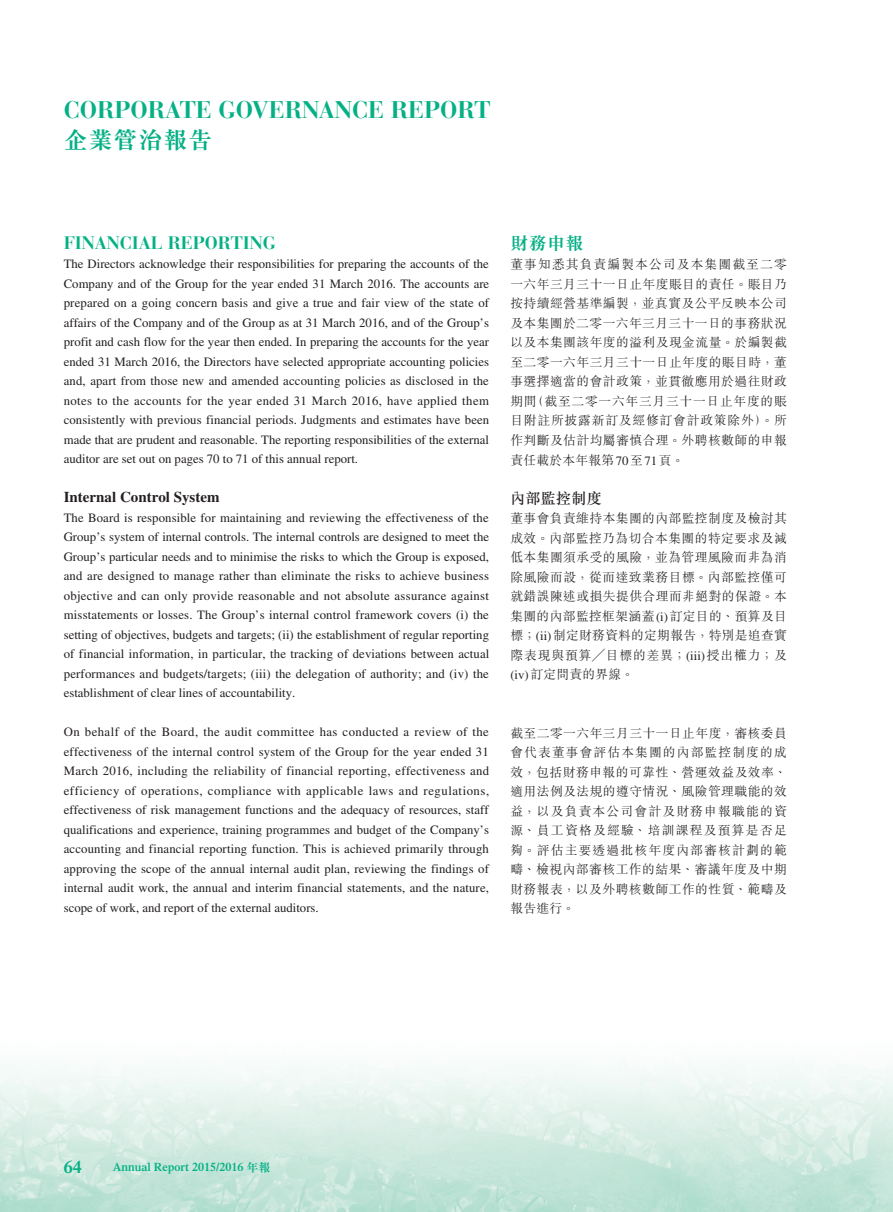
<style>
.page{position:relative;width:893px;height:1212px;background:#fff}
.page>*{position:absolute;margin:0;border:0;box-sizing:border-box;transform-origin:0 0}
.t1{font:700 24px "Bauer Bodoni Std";color:#05b085}
.t2{font:700 24px "M Sung HK";letter-spacing:.035em;color:#05b085}
._01_H1_E{font:700 18px "Bauer Bodoni Std";color:#05b085}
._001_H1_C{font:700 18px "M Sung HK";color:#05b085}
.t3{font:600 18px "Times LT Std";color:#05b085}
._02_H2_E{font:700 15px "Times LT Std";color:#231f20}
._002_H2_C{font:500 15px "M Sung HK";letter-spacing:.02em;color:#231f20}
._00_txt_E{font:12.75px/19.5px "Times LT Std";color:#231f20;text-align:justify}
._000_txt_C{font:300 12.75px/19.5px "M Sung HK";letter-spacing:.04em;color:#231f20;text-align:justify}
.t4{font:600 12px "Times LT Std";color:#05b085}
.s1{font-family:"Times LT Std";font-weight:400}
.s2{font-family:"M Sung HK";font-weight:700}
</style>
<div class="page">
<img style="left:0;top:1065px;width:893px;height:147px">
<h1 class="t1" style="left:64px;top:95px;width:428px">CORPORATE GOVERNANCE REPORT</h1>
<h1 class="t2" style="left:64px;top:128px;width:150px">企業管治報告</h1>
<p class="_01_H1_E" style="left:64px;top:232px;width:214px">FINANCIAL REPORTING</p>
<p class="_00_txt_E" style="left:64px;top:254px;width:427px">The Directors acknowledge their responsibilities for preparing the accounts of the Company and of the Group for the year ended 31 March 2016. The accounts are prepared on a going concern basis and give a true and fair view of the state of affairs of the Company and of the Group as at 31 March 2016, and of the Group’s profit and cash flow for the year then ended. In preparing the accounts for the year ended 31 March 2016, the Directors have selected appropriate accounting policies and, apart from those new and amended accounting policies as disclosed in the notes to the accounts for the year ended 31 March 2016, have applied them consistently with previous financial periods. Judgments and estimates have been made that are prudent and reasonable. The reporting responsibilities of the external auditor are set out on pages 70 to 71 of this annual report.</p>
<p class="_02_H2_E" style="left:64px;top:488px;width:157px">Internal Control System</p>
<p class="_00_txt_E" style="left:64px;top:508px;width:427px">The Board is responsible for maintaining and reviewing the effectiveness of the Group’s system of internal controls. The internal controls are designed to meet the Group’s particular needs and to minimise the risks to which the Group is exposed, and are designed to manage rather than eliminate the risks to achieve business objective and can only provide reasonable and not absolute assurance against misstatements or losses. The Group’s internal control framework covers (i) the setting of objectives, budgets and targets; (ii) the establishment of regular reporting of financial information, in particular, the tracking of deviations between actual performances and budgets/targets; (iii) the delegation of authority; and (iv) the establishment of clear lines of accountability.</p>
<p class="_00_txt_E" style="left:64px;top:722px;width:427px">On behalf of the Board, the audit committee has conducted a review of the effectiveness of the internal control system of the Group for the year ended 31<br>March 2016, including the reliability of financial reporting, effectiveness and efficiency of operations, compliance with applicable laws and regulations, effectiveness of risk management functions and the adequacy of resources, staff qualifications and experience, training programmes and budget of the Company’s accounting and financial reporting function. This is achieved primarily through approving the scope of the annual internal audit plan, reviewing the findings of internal audit work, the annual and interim financial statements, and the nature, scope of work, and report of the external auditors.</p>
<p class="_001_H1_C" style="left:510px;top:234px;width:75px">財務申報</p>
<p class="_000_txt_C" style="left:510px;top:254px;width:278px">董事知悉其負責編製本公司及本集團截至二零一六年三月三十一日止年度賬目的責任。賬目乃按持續經營基準編製，並真實及公平反映本公司及本集團於二零一六年三月三十一日的事務狀況以及本集團該年度的溢利及現金流量。於編製截至二零一六年三月三十一日止年度的賬目時，董事選擇適當的會計政策，並貫徹應用於過往財政期間（截至二零一六年三月三十一日止年度的賬目附註所披露新訂及經修訂會計政策除外）。所作判斷及估計均屬審慎合理。外聘核數師的申報責任載於本年報第<span class="s1">70</span>至<span class="s1">71</span>頁。</p>
<p class="_002_H2_C" style="left:510px;top:487px;width:93px">內部監控制度</p>
<p class="_000_txt_C" style="left:510px;top:508px;width:278px">董事會負責維持本集團的內部監控制度及檢討其成效。內部監控乃為切合本集團的特定要求及減低本集團須承受的風險，並為管理風險而非為消除風險而設，從而達致業務目標。內部監控僅可就錯誤陳述或損失提供合理而非絕對的保證。本集團的內部監控框架涵蓋<span class="s1">(i)</span>訂定目的、預算及目標；<span class="s1">(ii)</span>制定財務資料的定期報告，特別是追查實際表現與預算╱目標的差異；<span class="s1">(iii)</span>授出權力；及<span class="s1">(iv)</span>訂定問責的界線。</p>
<p class="_000_txt_C" style="left:510px;top:722px;width:278px">截至二零一六年三月三十一日止年度，審核委員會代表董事會評估本集團的內部監控制度的成效，包括財務申報的可靠性、營運效益及效率、適用法例及法規的遵守情況、風險管理職能的效益，以及負責本公司會計及財務申報職能的資源、員工資格及經驗、培訓課程及預算是否足夠。評估主要透過批核年度內部審核計劃的範疇、檢視內部審核工作的結果、審議年度及中期財務報表，以及外聘核數師工作的性質、範疇及報告進行。</p>
<h2 class="t3" style="left:64px;top:1156px;width:19px">64</h2>
<p class="t4" style="left:113px;top:1160px;width:159px">Annual Report 2015/2016 <span class="s2">年報</span></p>
</div>
